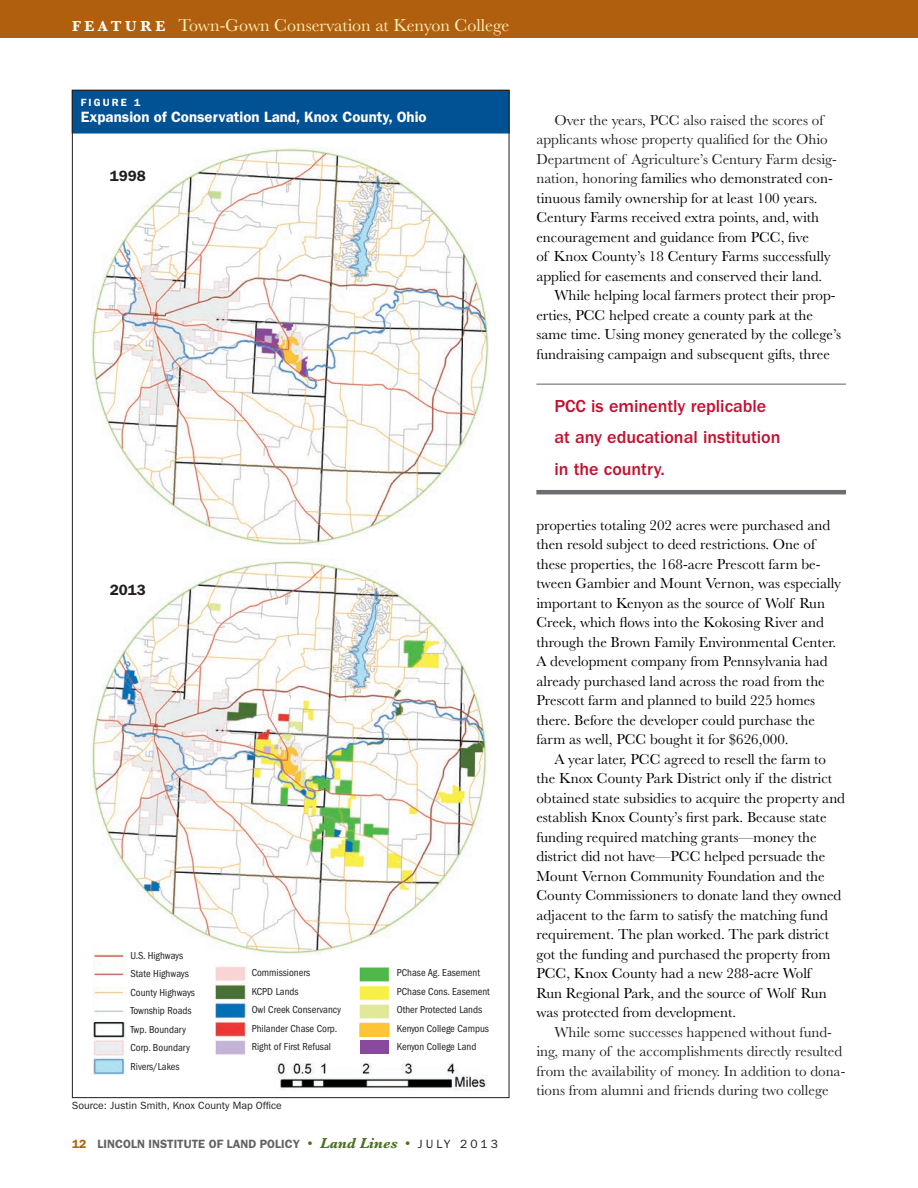
<style>
.page{position:relative;width:918px;height:1188px;background:#fff}
.page>*{position:absolute;margin:0;border:0;box-sizing:border-box;transform-origin:0 0}
.t1{font:500 18px/31.5px "ITC Franklin Gothic Std";color:#c3102f}
.t2{font:18px "Baskerville";color:#ffeeb8}
.t3{font:15px/19.5px "Baskerville";color:#000101}
.t4{font:15px/19.5px "Baskerville";color:#231f20}
.t5{font:600 15px "ITC Franklin Gothic Std";color:#fff}
.t6{font:600 15px "ITC Franklin Gothic Std";color:#231f20}
.t7{font:600 12px "ITC Franklin Gothic Std";color:#636366}
.t8{font:condensed 10.5px/18.6px "ITC Franklin Gothic Std";color:#231f20}
.t9{font:10.5px "ITC Franklin Gothic Std";color:#231f20}
.t10{font:600 10.5px "ITC Franklin Gothic Std";letter-spacing:.2em;color:#fff}
.s1{font-weight:700;font-size:15px;color:#fff}
.s2{color:#b05f0f}
.s3{font-family:"Baskerville";font-weight:400;font-size:15px;color:#4b711c}
.s4{font-family:"Baskerville";font-weight:700;font-style:italic;font-size:15px;color:#4b711c}
.s5{font-weight:400;color:#231f20}
.s6{color:#231f20}
</style>
<div class="page">
<div style="left:0;top:0;width:918px;height:38px;background:#b05f0f"></div>
<img style="left:92px;top:148px;width:396px;height:396px">
<img style="left:92px;top:558px;width:395px;height:397px">
<div style="left:72px;top:90px;width:437px;height:43px;background:#005294"></div>
<img style="left:94px;top:943px;width:32px;height:132px">
<img style="left:274px;top:1063px;width:214px;height:27px">
<img style="left:215px;top:966px;width:33px;height:88px">
<img style="left:359px;top:967px;width:31px;height:70px">
<hr style="left:536px;top:383px;width:310px;height:2px;background:#939598">
<hr style="left:536px;top:490px;width:310px;height:4px;background:#6c6d70">
<div style="left:360px;top:1040px;width:28px;height:14px;background:#894a9c"></div>
<p class="t2" style="left:72px;top:15px;width:439px"><span class="s1">F E A T U R E</span> Town-Gown Conservation at Kenyon College</p>
<p class="t10" style="left:81px;top:96px;width:61px">Figure 1</p>
<p class="t5" style="left:81px;top:108px;width:347px">Expansion of Conservation Land, Knox County, Ohio</p>
<p class="t6" style="left:110px;top:167px;width:37px">1998</p>
<p class="t6" style="left:110px;top:581px;width:37px">2013</p>
<p class="t8" style="left:130px;top:946px;width:66px">U.S. Highways<br>State Highways<br>County Highways<br>Township Roads<br>Twp. Boundary<br>Corp. Boundary<br>Rivers/Lakes</p>
<p class="t8" style="left:252px;top:963px;width:91px">Commissioners<br>KCPD Lands<br>Owl Creek Conservancy<br>Philander Chase Corp.<br>Right of First Refusal</p>
<p class="t8" style="left:397px;top:963px;width:95px">PChase Ag. Easement<br>PChase Cons. Easement<br>Other Protected Lands<br>Kenyon College Campus<br>Kenyon College Land</p>
<p class="t9" style="left:72px;top:1099px;width:211px">Source: Justin Smith, Knox County Map Office</p>
<p class="t7" style="left:72px;top:1136px;width:428px"><span class="s2">12</span> Lincoln Institute of Land Policy <span class="s3">•</span> <span class="s4">Land Lines</span> <span class="s3">•</span> <span class="s5">J ul y 2 0 1 3</span></p>
<p class="t4" style="left:536px;top:110px;width:289px">Over the years, PCC also raised the scores of</p>
<p class="t4" style="left:536px;top:129px;width:293px">applicants whose property qualified for the Ohio</p>
<p class="t4" style="left:536px;top:149px;width:302px">Department of Agriculture’s Century Farm desig-</p>
<p class="t3" style="left:536px;top:168px;width:298px"><span class="s6">nation, honoring</span> families who demonstrated con-</p>
<p class="t3" style="left:536px;top:188px;width:283px">tinuous family ownership for at least 100 years.</p>
<p class="t3" style="left:536px;top:207px;width:284px">Century Farms received extra points, and, with</p>
<p class="t3" style="left:536px;top:227px;width:274px">encouragement and guidance from PCC, five</p>
<p class="t3" style="left:536px;top:246px;width:296px">of Knox County’s 18 Century Farms successfully</p>
<p class="t3" style="left:536px;top:266px;width:287px">applied for easements and conserved their land.</p>
<p class="t3" style="left:554px;top:285px;width:283px">While helping local farmers protect their prop-</p>
<p class="t3" style="left:536px;top:305px;width:278px">erties, PCC helped create a county park at the</p>
<p class="t3" style="left:536px;top:324px;width:306px">same time. Using money generated by the college’s</p>
<p class="t3" style="left:536px;top:344px;width:295px">fundraising campaign and subsequent gifts, three</p>
<p class="t1" style="left:554px;top:390px;width:228px">PCC is eminently replicable at any educational institution in the country.</p>
<p class="t3" style="left:536px;top:515px;width:310px">properties totaling 202 acres were purchased and then resold subject to deed restrictions. One of these properties, the 168-acre Prescott farm be&shy;tween Gambier and Mount Vernon, was especially important to Kenyon as the source of Wolf Run Creek, which flows into the Kokosing River and through the Brown Family Environmental Center.<br>A development company from Pennsylvania had already purchased land across the road from the Prescott farm and planned to build 225 homes there. Before the developer could purchase the farm as well, PCC bought it for $626,000.<br>A year later, PCC agreed to resell the farm to the Knox County Park District only if the district obtained state subsidies to acquire the property and establish Knox County’s first park. Because state funding required matching grants<span class="s6">—</span>money the district did not have<span class="s6">—</span>PCC helped persuade the Mount Vernon Community Foundation and the County Commissioners to donate land they owned adjacent to the farm to satisfy the matching fund requirement. The plan worked. The park district got the funding and purchased the property from PCC, Knox County had a new 288-acre Wolf<br>Run Regional Park, and the source of Wolf Run was protected from development.</p>
<p class="t4" style="left:536px;top:1022px;width:310px">While some successes happened without fund&shy;ing, many of the accomplishments directly resulted from the availability of money. In addition to dona&shy;tions from alumni and friends during two college</p>
</div>
